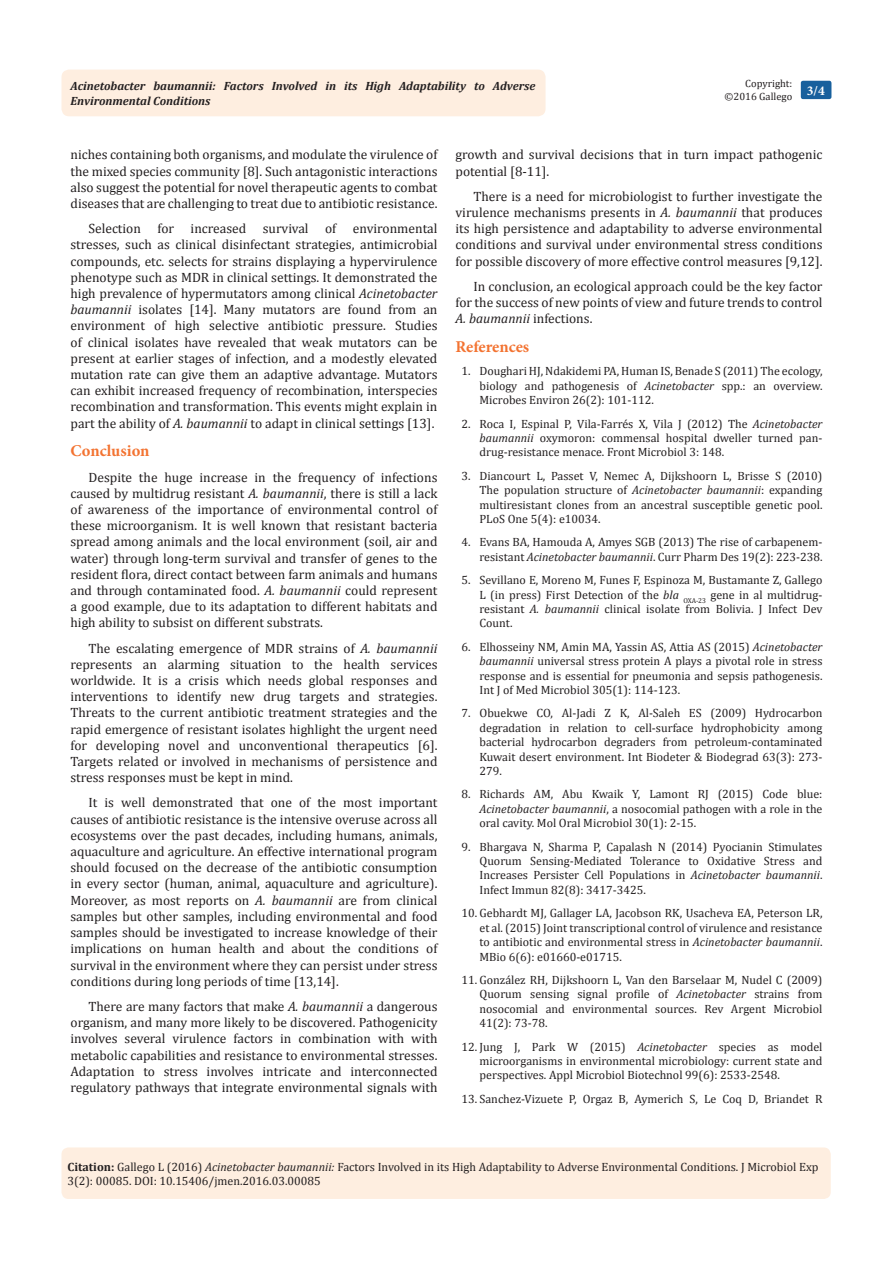
<style>
.page{position:relative;width:893px;height:1263px;background:#fff}
.page>*{position:absolute;margin:0;border:0;box-sizing:border-box;transform-origin:0 0}
.List_Paragraph{font:700 16.5px "Minion Pro";letter-spacing:-.005em;color:#f37331}
.t1{font:13.5px/16.2px "Cambria";color:#231f20;text-align:justify}
.t2{font:700 13.5px "Minion Pro";color:#fff}
.t3{font:12px/14.4px "Cambria";color:#231f20;text-align:justify}
.t4{font:italic 700 12px/14.4px "Cambria";color:#231f20}
.t5{font:10.5px/12.6px "Cambria";color:#231f20;text-align:right}
.s1{font-style:italic}
.s2{font-weight:700}
</style>
<div class="page">
<div style="left:62px;top:70px;width:484px;height:46px;background:#feeee0;border-radius:8px"></div>
<div style="left:801px;top:81px;width:30px;height:18px;background:#18609d;border-radius:2px"></div>
<div style="left:62px;top:1147px;width:769px;height:52px;background:#feeee0;border-radius:7px"></div>
<p class="t5" style="left:725px;top:77px;width:69px">Copyright: ©2016 Gallego</p>
<p class="t4" style="left:70px;top:79px;width:466px">Acinetobacter baumannii: Factors Involved in its High Adaptability to Adverse<br>Environmental Conditions</p>
<p class="t2" style="left:807px;top:81px;width:19px">3/4</p>
<p class="t1" style="left:70px;top:147px;width:368px">niches containing both organisms, and modulate the virulence of the mixed species community [8]. Such antagonistic interactions also suggest the potential for novel therapeutic agents to combat diseases that are challenging to treat due to antibiotic resistance.</p>
<p class="t1" style="left:70px;top:220px;width:368px;text-indent:18px">Selection for increased survival of environmental stresses, such as clinical disinfectant strategies, antimicrobial compounds, etc. selects for strains displaying a hypervirulence phenotype such as MDR in clinical settings. It demonstrated the high prevalence of hypermutators among clinical <span class="s1">Acinetobacter baumannii</span> isolates [14]. Many mutators are found from an environment of high selective antibiotic pressure. Studies of clinical isolates have revealed that weak mutators can be present at earlier stages of infection, and a modestly elevated mutation rate can give them an adaptive advantage. Mutators can exhibit increased frequency of recombination, interspecies recombination and transformation. This events might explain in part the ability of <span class="s1">A. baumannii</span> to adapt in clinical settings [13].</p>
<p class="List_Paragraph" style="left:70px;top:439px;width:81px">Conclusion</p>
<p class="t1" style="left:70px;top:469px;width:368px;text-indent:18px">Despite the huge increase in the frequency of infections caused by multidrug resistant <span class="s1">A. baumannii</span>, there is still a lack of awareness of the importance of environmental control of these microorganism. It is well known that resistant bacteria spread among animals and the local environment (soil, air and water) through long-term survival and transfer of genes to the resident flora, direct contact between farm animals and humans and through contaminated food. <span class="s1">A. baumannii</span> could represent a good example, due to its adaptation to different habitats and high ability to subsist on different substrats.</p>
<p class="t1" style="left:70px;top:640px;width:368px;text-indent:18px">The escalating emergence of MDR strains of <span class="s1">A. baumannii </span>represents an alarming situation to the health services worldwide. It is a crisis which needs global responses and interventions to identify new drug targets and strategies.<br>Threats to the current antibiotic treatment strategies and the rapid emergence of resistant isolates highlight the urgent need for developing novel and unconventional therapeutics [6].<br>Targets related or involved in mechanisms of persistence and stress responses must be kept in mind.</p>
<p class="t1" style="left:70px;top:795px;width:368px;text-indent:18px">It is well demonstrated that one of the most important causes of antibiotic resistance is the intensive overuse across all ecosystems over the past decades, including humans, animals, aquaculture and agriculture. An effective international program should focused on the decrease of the antibiotic consumption in every sector (human, animal, aquaculture and agriculture).<br>Moreover, as most reports on <span class="s1">A. baumannii</span> are from clinical samples but other samples, including environmental and food samples should be investigated to increase knowledge of their implications on human health and about the conditions of survival in the environment where they can persist under stress conditions during long periods of time [13,14].</p>
<p class="t1" style="left:70px;top:998px;width:368px;text-indent:18px">There are many factors that make <span class="s1">A. baumannii</span> a dangerous organism, and many more likely to be discovered. Pathogenicity involves several virulence factors in combination with with metabolic capabilities and resistance to environmental stresses.<br>Adaptation to stress involves intricate and interconnected regulatory pathways that integrate environmental signals with</p>
<p class="t1" style="left:455px;top:147px;width:368px">growth and survival decisions that in turn impact pathogenic potential [8-11].</p>
<p class="t1" style="left:455px;top:188px;width:368px;text-indent:18px">There is a need for microbiologist to further investigate the virulence mechanisms presents in <span class="s1">A. baumannii</span> that produces its high persistence and adaptability to adverse environmental conditions and survival under environmental stress conditions for possible discovery of more effective control measures [9,12].</p>
<p class="t1" style="left:455px;top:278px;width:368px;text-indent:18px">In conclusion, an ecological approach could be the key factor for the success of new points of view and future trends to control <span class="s1">A. baumannii</span> infections.</p>
<p class="List_Paragraph" style="left:455px;top:335px;width:75px">References</p>
<p class="t3" style="left:479px;top:364px;width:344px;text-indent:-18px">1. Doughari HJ, Ndakidemi PA, Human IS, Benade S (2011) The ecology, biology and pathogenesis of <span class="s1">Acinetobacter</span> spp.: an overview.<br>Microbes Environ 26(2): 101-112.</p>
<p class="t3" style="left:479px;top:416px;width:344px;text-indent:-18px">2. Roca I, Espinal P, Vila-Farrés X, Vila J (2012) The <span class="s1">Acinetobacter baumannii</span> oxymoron: commensal hospital dweller turned pan&shy;drug-resistance menace. Front Microbiol 3: 148.</p>
<p class="t3" style="left:479px;top:468px;width:344px;text-indent:-18px">3. Diancourt L, Passet V, Nemec A, Dijkshoorn L, Brisse S (2010)<br>The population structure of <span class="s1">Acinetobacter baumannii</span>: expanding multiresistant clones from an ancestral susceptible genetic pool.<br>PLoS One 5(4): e10034.</p>
<p class="t3" style="left:461px;top:535px;width:362px;text-align:right">4. Evans BA, Hamouda A, Amyes SGB (2013) The rise of carbapenem&shy;resistant <span class="s1">Acinetobacter baumannii</span>. Curr Pharm Des 19(2): 223-238.</p>
<p class="t3" style="left:479px;top:573px;width:344px;text-indent:-18px">5. Sevillano E, Moreno M, Funes F, Espinoza M, Bustamante Z, Gallego L (in press) First Detection of the <span class="s1">bla</span> <sub>OXA-23</sub> gene in al multidrug&shy;resistant <span class="s1">A. baumannii</span> clinical isolate from Bolivia. J Infect Dev Count.</p>
<p class="t3" style="left:479px;top:639px;width:344px;text-indent:-18px">6. Elhosseiny NM, Amin MA, Yassin AS, Attia AS (2015) <span class="s1">Acinetobacter baumannii</span> universal stress protein A plays a pivotal role in stress response and is essential for pneumonia and sepsis pathogenesis.<br>Int J of Med Microbiol 305(1): 114-123.</p>
<p class="t3" style="left:479px;top:706px;width:344px;text-indent:-18px">7. Obuekwe CO, Al-Jadi Z K, Al-Saleh ES (2009) Hydrocarbon degradation in relation to cell-surface hydrophobicity among bacterial hydrocarbon degraders from petroleum-contaminated Kuwait desert environment. Int Biodeter &amp; Biodegrad 63(3): 273- 279.</p>
<p class="t3" style="left:479px;top:787px;width:344px;text-indent:-18px">8. Richards AM, Abu Kwaik Y, Lamont RJ (2015) Code blue:<br><span class="s1">Acinetobacter baumannii</span>, a nosocomial pathogen with a role in the oral cavity. Mol Oral Microbiol 30(1): 2-15.</p>
<p class="t3" style="left:479px;top:839px;width:344px;text-indent:-18px">9. Bhargava N, Sharma P, Capalash N (2014) Pyocianin Stimulates Quorum Sensing-Mediated Tolerance to Oxidative Stress and Increases Persister Cell Populations in <span class="s1">Acinetobacter baumannii</span>.<br>Infect Immun 82(8): 3417-3425.</p>
<p class="t3" style="left:479px;top:906px;width:344px;text-indent:-18px">10. Gebhardt MJ, Gallager LA, Jacobson RK, Usacheva EA, Peterson LR, et al. (2015) Joint transcriptional control of virulence and resistance to antibiotic and environmental stress in <span class="s1">Acinetobacter baumannii</span>.<br>MBio 6(6): e01660-e01715.</p>
<p class="t3" style="left:479px;top:972px;width:344px;text-indent:-18px">11. González RH, Dijkshoorn L, Van den Barselaar M, Nudel C (2009)<br>Quorum sensing signal profile of <span class="s1">Acinetobacter</span> strains from nosocomial and environmental sources. Rev Argent Microbiol 41(2): 73-78.</p>
<p class="t3" style="left:479px;top:1039px;width:344px;text-indent:-18px">12. Jung J, Park W (2015) <span class="s1">Acinetobacter</span> species as model microorganisms in environmental microbiology: current state and perspectives. Appl Microbiol Biotechnol 99(6): 2533-2548.</p>
<p class="t3" style="left:461px;top:1091px;width:362px">13. Sanchez-Vizuete P, Orgaz B, Aymerich S, Le Coq D, Briandet R</p>
<p class="t3" style="left:68px;top:1159px;width:752px"><span class="s2">Citation:</span> Gallego L (2016) <span class="s1">Acinetobacter baumannii:</span> Factors Involved in its High Adaptability to Adverse Environmental Conditions. J Microbiol Exp<br>3(2): 00085. DOI: 10.15406/jmen.2016.03.00085</p>
</div>
